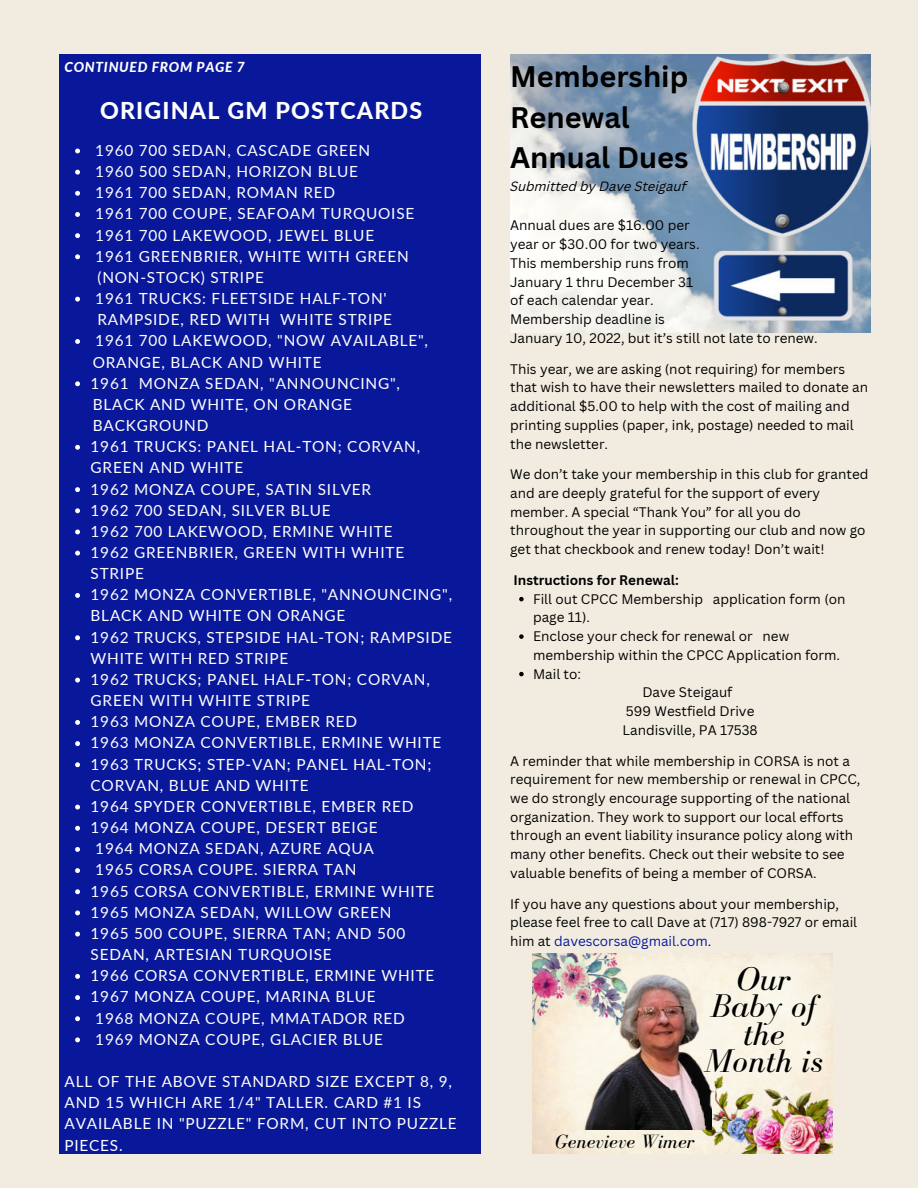
<style>
.page{position:relative;width:918px;height:1188px;background:#f1ecdf}
.page>*{position:absolute;margin:0;border:0;box-sizing:border-box;transform-origin:0 0}
.t1{font:italic 33.75px/27.3px "Bodoni FLF";letter-spacing:.01em;color:#000;text-align:center}
.t2{font:700 28.95px/40.5px "Canva Sans";color:#000}
.t3{font:800 23.25px "Lato";letter-spacing:.05em;color:#fffffe}
.t4{font:italic 19.8px "Bodoni FLF";letter-spacing:.01em;color:#000}
.t5{font:15.3px/21.1px "Lato";letter-spacing:.05em;color:#fffffe}
.t6{font:italic 800 13.8px "Lato";letter-spacing:.05em;color:#fffffe}
.t7{font:13.5px/18.8px "Canva Sans";color:#000}
.t8{font:700 13.5px "Canva Sans";color:#000}
.t9{font:italic 13.05px "Canva Sans";color:#000}
.s1{color:#09189b}
</style>
<div class="page">
<img style="left:532px;top:953px;width:300px;height:200px">
<img style="left:575px;top:965px;width:137px;height:165px">
<img style="left:510px;top:55px;width:360px;height:277px">
<div style="left:59px;top:55px;width:422px;height:1099px;background:#09189b"></div>
<svg style="left:519px;top:597px;width:5px;height:4px"></svg>
<svg style="left:519px;top:634px;width:5px;height:5px"></svg>
<svg style="left:519px;top:672px;width:5px;height:4px"></svg>
<svg style="left:75px;top:149px;width:5px;height:4px"></svg>
<svg style="left:75px;top:170px;width:5px;height:5px"></svg>
<svg style="left:75px;top:191px;width:5px;height:5px"></svg>
<svg style="left:75px;top:212px;width:5px;height:5px"></svg>
<svg style="left:75px;top:233px;width:5px;height:5px"></svg>
<svg style="left:75px;top:254px;width:5px;height:5px"></svg>
<svg style="left:75px;top:297px;width:5px;height:5px"></svg>
<svg style="left:75px;top:339px;width:5px;height:5px"></svg>
<svg style="left:75px;top:381px;width:5px;height:5px"></svg>
<svg style="left:75px;top:445px;width:5px;height:5px"></svg>
<svg style="left:75px;top:487px;width:5px;height:5px"></svg>
<svg style="left:75px;top:508px;width:5px;height:5px"></svg>
<svg style="left:75px;top:530px;width:5px;height:4px"></svg>
<svg style="left:75px;top:551px;width:5px;height:5px"></svg>
<svg style="left:75px;top:593px;width:5px;height:5px"></svg>
<svg style="left:75px;top:635px;width:5px;height:5px"></svg>
<svg style="left:75px;top:678px;width:5px;height:5px"></svg>
<svg style="left:75px;top:720px;width:5px;height:5px"></svg>
<svg style="left:75px;top:741px;width:5px;height:5px"></svg>
<svg style="left:75px;top:762px;width:5px;height:5px"></svg>
<svg style="left:75px;top:805px;width:5px;height:5px"></svg>
<svg style="left:75px;top:826px;width:5px;height:5px"></svg>
<svg style="left:75px;top:847px;width:5px;height:5px"></svg>
<svg style="left:75px;top:868px;width:5px;height:5px"></svg>
<svg style="left:75px;top:889px;width:5px;height:5px"></svg>
<svg style="left:75px;top:910px;width:5px;height:5px"></svg>
<svg style="left:75px;top:932px;width:5px;height:5px"></svg>
<svg style="left:75px;top:974px;width:5px;height:5px"></svg>
<svg style="left:75px;top:995px;width:5px;height:5px"></svg>
<svg style="left:75px;top:1016px;width:5px;height:5px"></svg>
<svg style="left:75px;top:1037px;width:5px;height:5px"></svg>
<p class="t6" style="left:65px;top:57px;width:182px">CONTINUED FROM PAGE 7</p>
<h3 class="t3" style="left:100px;top:93px;width:324px">ORIGINAL GM POSTCARDS</h3>
<p class="t5" style="left:95px;top:139px;width:321px">1960 700 SEDAN, CASCADE GREEN<br>1960 500 SEDAN, HORIZON BLUE<br>1961 700 SEDAN, ROMAN RED<br>1961 700 COUPE, SEAFOAM TURQUOISE<br>1961 700 LAKEWOOD, JEWEL BLUE<br>1961 GREENBRIER, WHITE WITH GREEN</p>
<p class="t5" style="left:95px;top:287px;width:293px">1961 TRUCKS: FLEETSIDE HALF-TON'</p>
<p class="t5" style="left:95px;top:330px;width:334px">1961 700 LAKEWOOD, "NOW AVAILABLE",</p>
<p class="t5" style="left:91px;top:372px;width:311px">1961 MONZA SEDAN, "ANNOUNCING",</p>
<p class="t5" style="left:98px;top:266px;width:168px">(NON-STOCK) STRIPE</p>
<p class="t5" style="left:98px;top:308px;width:296px">RAMPSIDE, RED WITH WHITE STRIPE</p>
<p class="t5" style="left:93px;top:351px;width:230px">ORANGE, BLACK AND WHITE</p>
<p class="t5" style="left:93px;top:393px;width:261px">BLACK AND WHITE, ON ORANGE<br>BACKGROUND</p>
<p class="t5" style="left:91px;top:435px;width:331px">1961 TRUCKS: PANEL HAL-TON; CORVAN,</p>
<p class="t5" style="left:91px;top:457px;width:154px">GREEN AND WHITE</p>
<p class="t5" style="left:91px;top:478px;width:282px">1962 MONZA COUPE, SATIN SILVER</p>
<p class="t5" style="left:91px;top:499px;width:242px">1962 700 SEDAN, SILVER BLUE</p>
<p class="t5" style="left:91px;top:520px;width:303px">1962 700 LAKEWOOD, ERMINE WHITE</p>
<p class="t5" style="left:91px;top:541px;width:315px">1962 GREENBRIER, GREEN WITH WHITE</p>
<p class="t5" style="left:91px;top:562px;width:55px">STRIPE</p>
<p class="t5" style="left:91px;top:584px;width:363px">1962 MONZA CONVERTIBLE, "ANNOUNCING",</p>
<p class="t5" style="left:91px;top:605px;width:256px">BLACK AND WHITE ON ORANGE</p>
<p class="t5" style="left:91px;top:626px;width:363px">1962 TRUCKS, STEPSIDE HAL-TON; RAMPSIDE</p>
<p class="t5" style="left:91px;top:647px;width:199px">WHITE WITH RED STRIPE</p>
<p class="t5" style="left:91px;top:668px;width:341px">1962 TRUCKS; PANEL HALF-TON; CORVAN,</p>
<p class="t5" style="left:91px;top:689px;width:221px">GREEN WITH WHITE STRIPE</p>
<p class="t5" style="left:91px;top:711px;width:268px">1963 MONZA COUPE, EMBER RED</p>
<p class="t5" style="left:91px;top:732px;width:352px">1963 MONZA CONVERTIBLE, ERMINE WHITE</p>
<p class="t5" style="left:91px;top:753px;width:342px">1963 TRUCKS; STEP-VAN; PANEL HAL-TON;</p>
<p class="t5" style="left:91px;top:774px;width:219px">CORVAN, BLUE AND WHITE</p>
<p class="t5" style="left:91px;top:795px;width:324px">1964 SPYDER CONVERTIBLE, EMBER RED</p>
<p class="t5" style="left:91px;top:816px;width:288px">1964 MONZA COUPE, DESERT BEIGE</p>
<p class="t5" style="left:95px;top:838px;width:280px">1964 MONZA SEDAN, AZURE AQUA</p>
<p class="t5" style="left:95px;top:859px;width:263px">1965 CORSA COUPE. SIERRA TAN</p>
<p class="t5" style="left:91px;top:880px;width:345px">1965 CORSA CONVERTIBLE, ERMINE WHITE</p>
<p class="t5" style="left:91px;top:901px;width:302px">1965 MONZA SEDAN, WILLOW GREEN</p>
<p class="t5" style="left:91px;top:922px;width:316px">1965 500 COUPE, SIERRA TAN; AND 500</p>
<p class="t5" style="left:91px;top:943px;width:243px">SEDAN, ARTESIAN TURQUOISE</p>
<p class="t5" style="left:91px;top:965px;width:345px">1966 CORSA CONVERTIBLE, ERMINE WHITE</p>
<p class="t5" style="left:91px;top:986px;width:287px">1967 MONZA COUPE, MARINA BLUE</p>
<p class="t5" style="left:95px;top:1007px;width:311px">1968 MONZA COUPE, MMATADOR RED</p>
<p class="t5" style="left:95px;top:1028px;width:289px">1969 MONZA COUPE, GLACIER BLUE</p>
<p class="t5" style="left:65px;top:1070px;width:394px">ALL OF THE ABOVE STANDARD SIZE EXCEPT 8, 9,<br>AND 15 WHICH ARE 1/4" TALLER. CARD #1 IS<br>AVAILABLE IN "PUZZLE" FORM, CUT INTO PUZZLE<br>PIECES.</p>
<h2 class="t2" style="left:510px;top:57px;width:180px">Membership<br>Renewal<br>Annual Dues</h2>
<p class="t9" style="left:510px;top:179px;width:178px">Submitted by Dave Steigauf</p>
<p class="t7" style="left:510px;top:216px;width:309px">Annual dues are $16.00 per<br>year or $30.00 for two years.<br>This membership runs from<br>January 1 thru December 31<br>of each calendar year.<br>Membership deadline is<br>January 10, 2022, but it’s still not late to renew.</p>
<p class="t7" style="left:510px;top:359px;width:359px">This year, we are asking (not requiring) for members that wish to have their newsletters mailed to donate an additional $5.00 to help with the cost of mailing and printing supplies (paper, ink, postage) needed to mail the newsletter.</p>
<p class="t7" style="left:510px;top:465px;width:360px">We don’t take your membership in this club for granted and are deeply grateful for the support of every member. A special “Thank You” for all you do throughout the year in supporting our club and now go get that checkbook and renew today! Don’t wait!</p>
<p class="t8" style="left:513px;top:572px;width:167px">Instructions for Renewal:</p>
<p class="t7" style="left:533px;top:589px;width:314px">Fill out CPCC Membership application form (on page 11).<br>Enclose your check for renewal or new membership within the CPCC Application form.<br>Mail to:</p>
<p class="t7" style="left:623px;top:683px;width:137px;text-align:center">Dave Steigauf<br>599 Westfield Drive<br>Landisville, PA 17538</p>
<p class="t7" style="left:510px;top:751px;width:352px">A reminder that while membership in CORSA is not a requirement for new membership or renewal in CPCC, we do strongly encourage supporting of the national organization. They work to support our local efforts through an event liability insurance policy along with many other benefits. Check out their website to see valuable benefits of being a member of CORSA.</p>
<p class="t7" style="left:510px;top:894px;width:349px">If you have any questions about your membership, please feel free to call Dave at (717) 898-7927 or email him at <span class="s1">davescorsa@gmail.com</span>.</p>
<h1 class="t1" style="left:705px;top:966px;width:120px">Our<br>Baby of the<br>Month is</h1>
<p class="t4" style="left:555px;top:1130px;width:141px">Genevieve Wimer</p>
</div>
